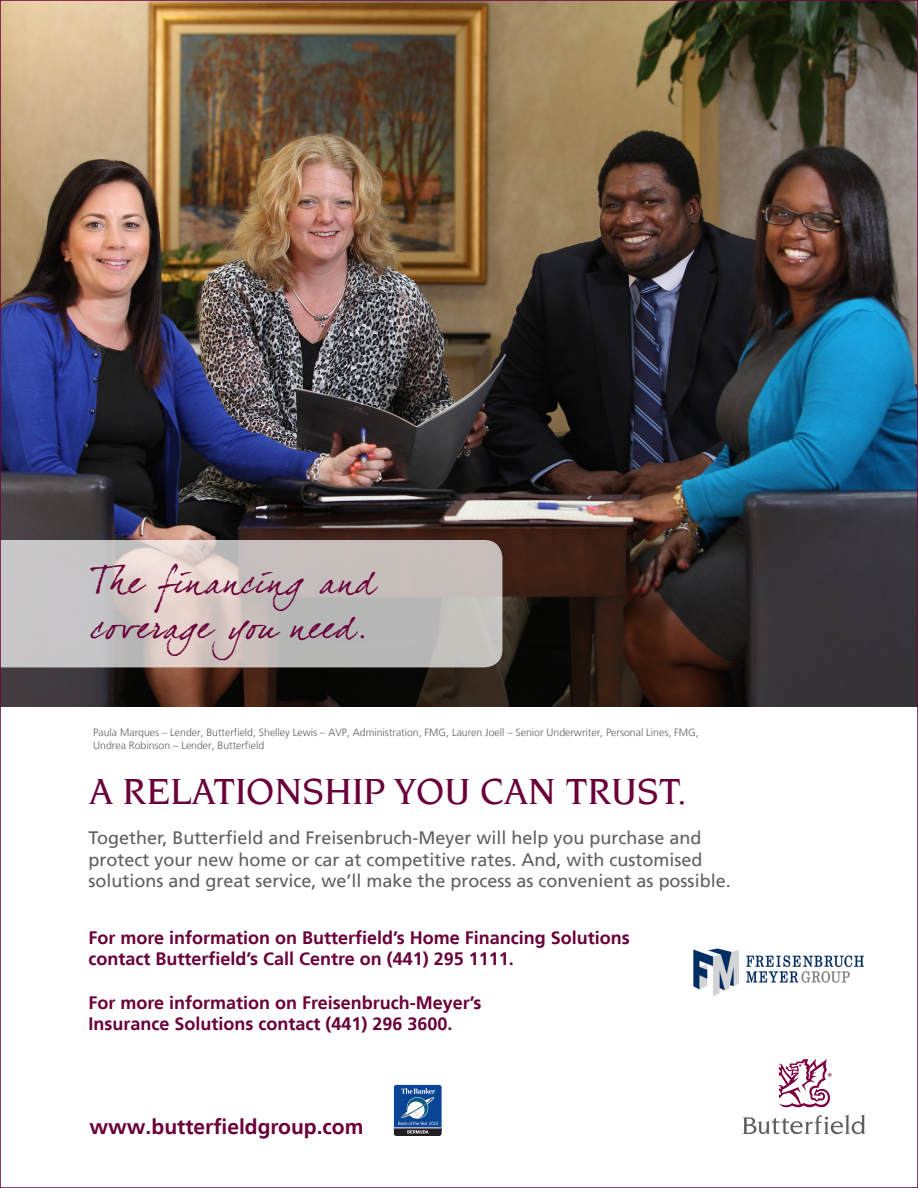
<style>
.page{position:relative;width:918px;height:1188px;background:#fff}
.page>*{position:absolute;margin:0;border:0;box-sizing:border-box;transform-origin:0 0}
.t1{font:500 39px "ITC Novarese";color:#6a0039}
.t2{font:34.5px "Dear Joefour";letter-spacing:.025em;color:#6a0039}
.t3{font:700 21px "Frutiger LT";color:#6a0039}
.t4{font:18px/21.6px "Frutiger LT";color:#5f5f62}
.t5{font:700 18px "Frutiger LT";color:#6a0039}
.t6{font:300 10.5px/12.6px "Frutiger LT";color:#5f5f62}
</style>
<div class="page">
<img style="left:3px;top:3px;width:912px;height:703px">
<svg style="left:3px;top:540px;width:499px;height:127px;background:#c8c2c0"></svg>
<div style="left:394px;top:1085px;width:48px;height:48px;background:#094594;border-radius:2px"></div>
<svg style="left:394px;top:1088px;width:48px;height:48px"></svg>
<svg style="left:743px;top:1059px;width:122px;height:75px"></svg>
<img style="left:693px;top:948px;width:172px;height:48px">
<p class="t2" style="left:91px;top:561px;width:284px">Th e financing and</p>
<p class="t2" style="left:91px;top:606px;width:277px">coverage you need.</p>
<p class="t6" style="left:93px;top:726px;width:607px">Paula Marques – Lender, Butterfield, Shelley Lewis – AVP, Administration, FMG, Lauren Joell – Senior Underwriter, Personal Lines, FMG,<br>Undrea Robinson – Lender, Butterfield</p>
<p class="t1" style="left:89px;top:770px;width:599px">A RELATIONSHIP YOU CAN TRUST.</p>
<p class="t4" style="left:88px;top:827px;width:644px">Together, Butterfield and Freisenbruch-Meyer will help you purchase and protect your new home or car at competitive rates. And, with customised solutions and great service, we’ll make the process as convenient as possible.</p>
<p class="t5" style="left:88px;top:927px;width:543px">For more information on Butterfield’s Home Financing Solutions</p>
<p class="t5" style="left:88px;top:949px;width:427px">contact Butterfield’s Call Centre on (441) 295 1111.</p>
<p class="t5" style="left:88px;top:992px;width:395px">For more information on Freisenbruch-Meyer’s</p>
<p class="t5" style="left:88px;top:1013px;width:366px">Insurance Solutions contact (441) 296 3600.</p>
<p class="t3" style="left:90px;top:1115px;width:275px">www.butterfieldgroup.com</p>
</div>
